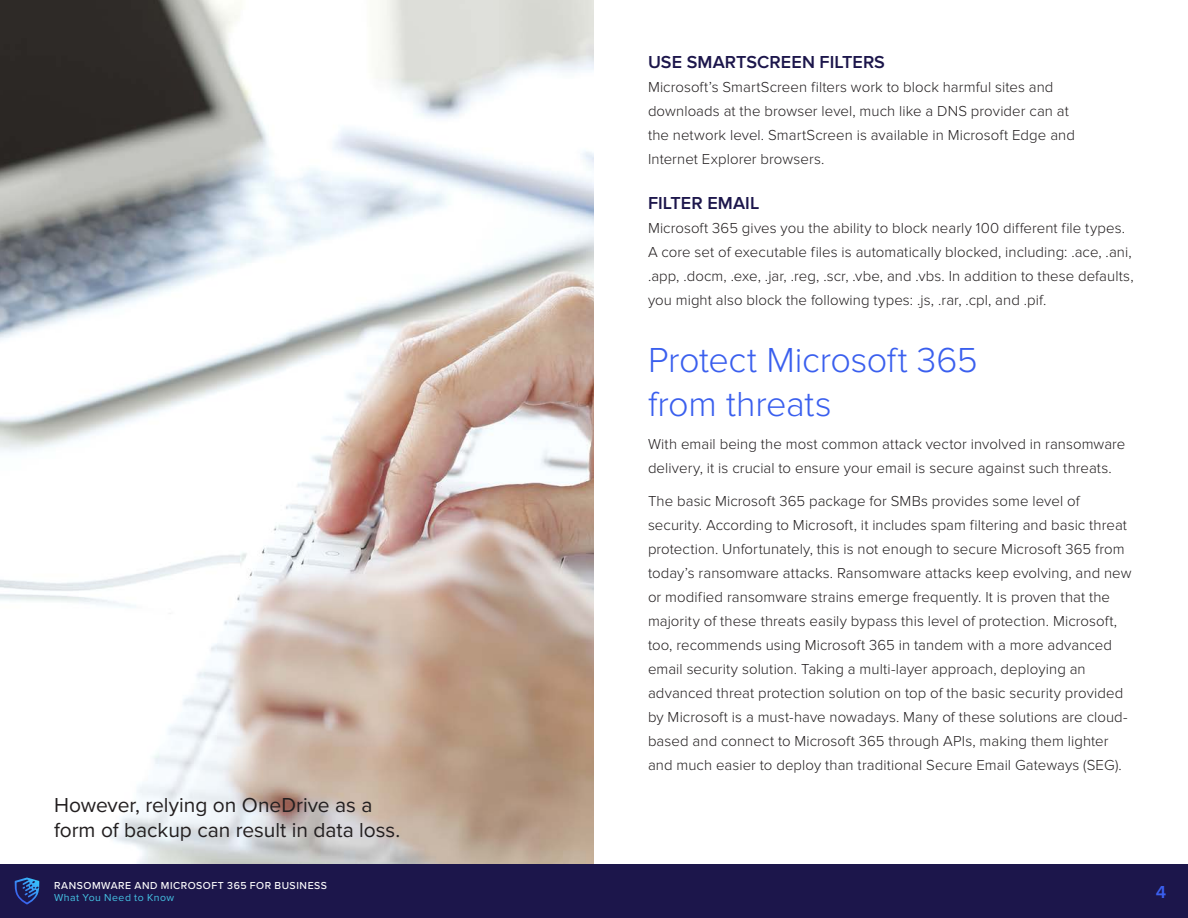
<style>
.page{position:relative;width:1188px;height:918px;background:#fff}
.page>*{position:absolute;margin:0;border:0;box-sizing:border-box;transform-origin:0 0}
.Subhead_1{font:300 36px/43.2px "Proxima Nova";letter-spacing:-.01em;color:#3a5fee}
.t1{font:21px/25.5px "Proxima Nova";color:#231f20}
.Subhead_2{font:600 18px "Proxima Nova";letter-spacing:.005em;color:#1c164b}
.t2{font:600 18px "Proxima Nova";color:#3a5fee}
.t3{font:300 15px/24px "Proxima Nova";letter-spacing:.005em;color:#231f20}
.t4{font:500 10.5px "Proxima Nova";letter-spacing:.05em;color:#fff}
.t5{font:10.5px "Proxima Nova";letter-spacing:.045em;color:#44c2e3}
</style>
<div class="page">
<div style="left:0;top:864px;width:1188px;height:54px;background:#1c164b"></div>
<svg style="left:14px;top:878px;width:26px;height:26px"></svg>
<img style="left:0;top:0;width:594px;height:864px">
<p class="t1" style="left:54px;top:791px;width:348px">However, relying on OneDrive as a form of backup can result in data loss.</p>
<p class="Subhead_2" style="left:648px;top:52px;width:239px">USE SMARTSCREEN FILTERS</p>
<p class="t3" style="left:648px;top:75px;width:429px">Microsoft’s SmartScreen filters work to block harmful sites and downloads at the browser level, much like a DNS provider can at the network level. SmartScreen is available in Microsoft Edge and Internet Explorer browsers.</p>
<p class="Subhead_2" style="left:648px;top:193px;width:113px">FILTER EMAIL</p>
<p class="t3" style="left:648px;top:216px;width:487px">Microsoft 365 gives you the ability to block nearly 100 different file types.<br>A core set of executable files is automatically blocked, including: .ace, .ani, .app, .docm, .exe, .jar, .reg, .scr, .vbe, and .vbs. In addition to these defaults, you might also block the following types: .js, .rar, .cpl, and .pif.</p>
<p class="Subhead_1" style="left:648px;top:339px;width:331px">Protect Microsoft 365 from threats</p>
<p class="t3" style="left:648px;top:432px;width:479px">With email being the most common attack vector involved in ransomware delivery, it is crucial to ensure your email is secure against such threats.</p>
<p class="t3" style="left:648px;top:489px;width:485px">The basic Microsoft 365 package for SMBs provides some level of security. According to Microsoft, it includes spam filtering and basic threat protection. Unfortunately, this is not enough to secure Microsoft 365 from today’s ransomware attacks. Ransomware attacks keep evolving, and new or modified ransomware strains emerge frequently. It is proven that the majority of these threats easily bypass this level of protection. Microsoft, too, recommends using Microsoft 365 in tandem with a more advanced email security solution. Taking a multi-layer approach, deploying an advanced threat protection solution on top of the basic security provided by Microsoft is a must-have nowadays. Many of these solutions are cloud&shy;based and connect to Microsoft 365 through APIs, making them lighter and much easier to deploy than traditional Secure Email Gateways (SEG).</p>
<p class="t4" style="left:54px;top:878px;width:275px">RANSOMWARE AND MICROSOFT 365 FOR BUSINESS</p>
<p class="t5" style="left:54px;top:890px;width:122px">What You Need to Know</p>
<p class="t2" style="left:1156px;top:882px;width:12px">4</p>
</div>
